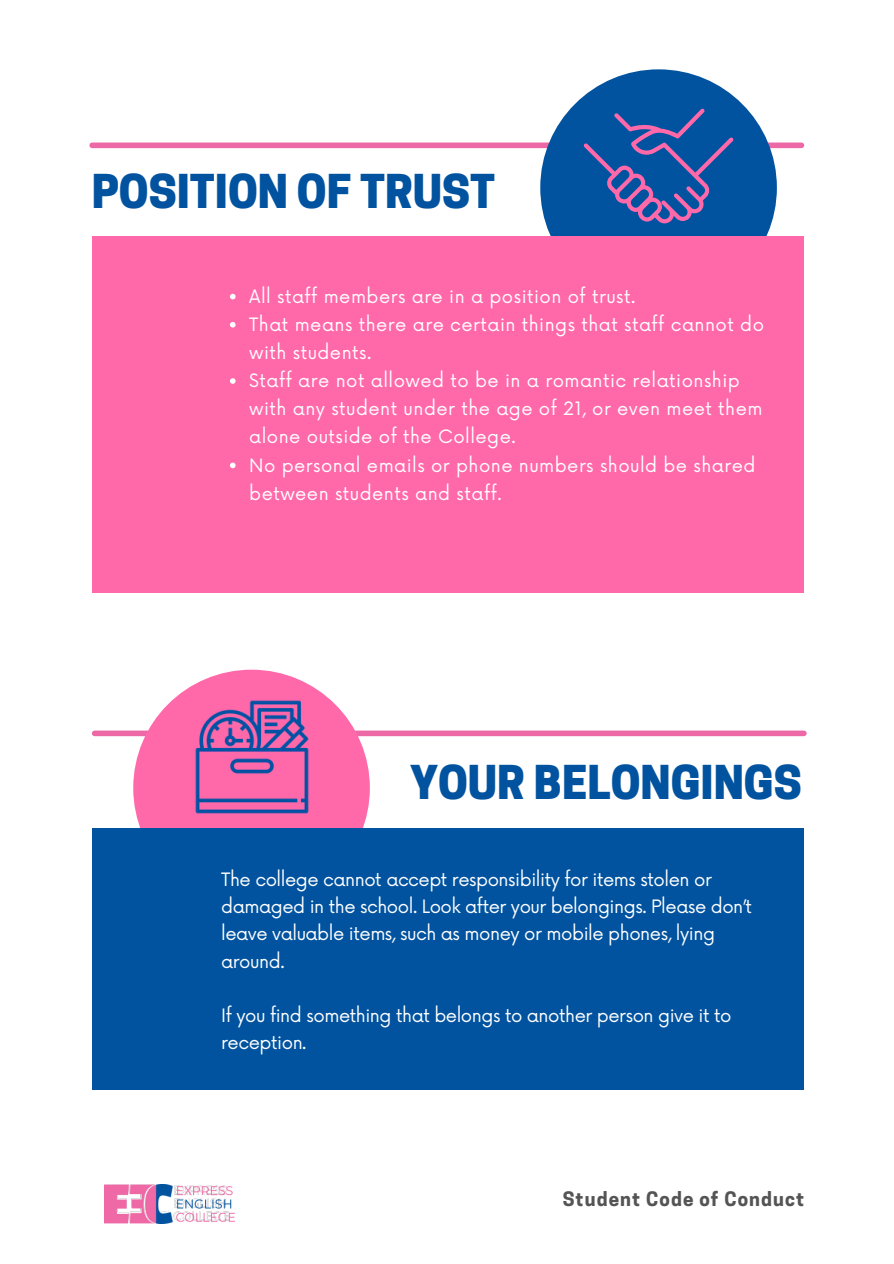
<style>
.page{position:relative;width:894px;height:1264px;background:#fff}
.page>*{position:absolute;margin:0;border:0;box-sizing:border-box;transform-origin:0 0}
.t1{font:800 43.8px "Cooper Hewitt";color:#0153a0}
.t2{font:700 18.75px "Cooper Hewitt";letter-spacing:.06em;color:#545454}
.t3{font:18px/28.2px "Now";letter-spacing:.025em;color:#fff}
.t4{font:18px/27px "Now";letter-spacing:-.025em;color:#fff}
</style>
<div class="page">
<div style="left:92px;top:142px;width:709px;height:6px;background:#ed69a6"></div>
<div style="left:540px;top:69px;width:236px;height:237px;background:#0153a0;border-radius:50%"></div>
<div style="left:92px;top:236px;width:711px;height:356px;background:#ff69aa"></div>
<img style="left:104px;top:1184px;width:131px;height:39px">
<div style="left:95px;top:730px;width:708px;height:6px;background:#ed69a6"></div>
<div style="left:133px;top:669px;width:237px;height:237px;background:#ff69aa;border-radius:50%"></div>
<div style="left:92px;top:828px;width:711px;height:261px;background:#0153a0"></div>
<svg style="left:583px;top:108px;width:150px;height:115px"></svg>
<img style="left:195px;top:700px;width:114px;height:114px">
<svg style="left:230px;top:294px;width:5px;height:5px"></svg>
<svg style="left:230px;top:322px;width:5px;height:5px"></svg>
<svg style="left:230px;top:378px;width:5px;height:6px"></svg>
<svg style="left:230px;top:462px;width:5px;height:6px"></svg>
<p class="t1" style="left:92px;top:175px;width:405px">POSITION OF TRUST</p>
<p class="t3" style="left:249px;top:283px;width:387px">All staff members are in a position of trust.</p>
<p class="t3" style="left:249px;top:311px;width:516px">That means there are certain things that staff cannot do with students.</p>
<p class="t3" style="left:249px;top:367px;width:514px">Staff are not allowed to be in a romantic relationship with any student under the age of 21, or even meet them alone outside of the College.</p>
<p class="t3" style="left:249px;top:452px;width:507px">No personal emails or phone numbers should be shared between students and staff.</p>
<p class="t1" style="left:410px;top:765px;width:393px">YOUR BELONGINGS</p>
<h1 class="t4" style="left:221px;top:867px;width:532px">The college cannot accept responsibility for items stolen or damaged in the school. Look after your belongings. Please don’t leave valuable items, such as money or mobile phones, lying around.</h1>
<p class="t4" style="left:221px;top:1002px;width:511px">If you find something that belongs to another person give it to reception.</p>
<p class="t2" style="left:562px;top:1191px;width:243px">Student Code of Conduct</p>
</div>
